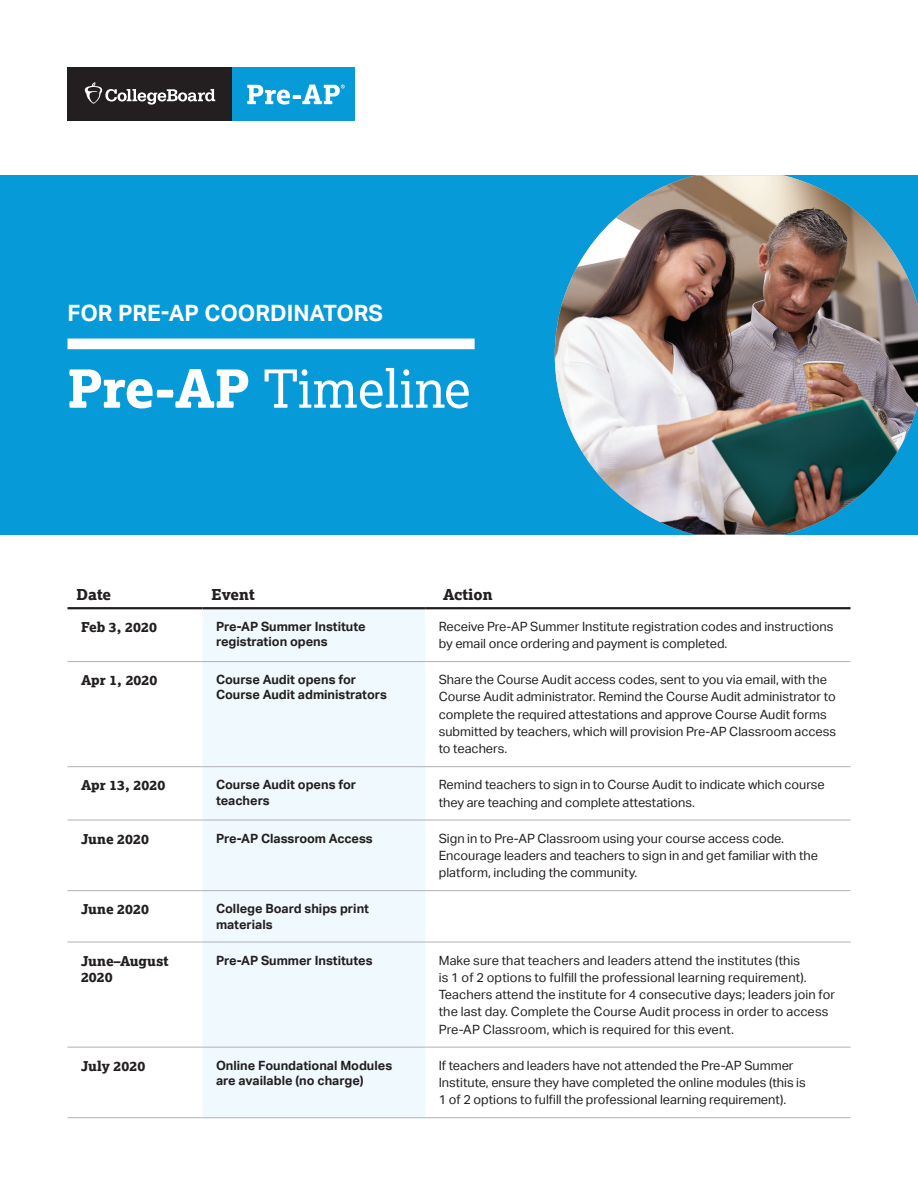
<style>
.page{position:relative;width:918px;height:1188px;background:#fff}
.page>*{position:absolute;margin:0;border:0;box-sizing:border-box;transform-origin:0 0}
.t1{font:52.5px "Lexia";color:#fff}
.t2{font:700 22.5px "Aktiv Grotesk";color:#fff}
.t3{font:800 15px "Lexia";color:#231f20}
.t4{font:800 13.5px/16.2px "Lexia";color:#231f20}
.t5{font:12.75px/17.2px "Aktiv Grotesk";color:#231f20}
.t6{font:700 12.75px/15.3px "Aktiv Grotesk";color:#231f20}
.s1{font-weight:800}
</style>
<div class="page">
<div style="left:0;top:176px;width:918px;height:359px;background:#069ad9"></div>
<img style="left:555px;top:176px;width:363px;height:359px">
<div style="left:68px;top:339px;width:407px;height:10px;background:#fff"></div>
<div style="left:202px;top:609px;width:223px;height:508px;background:#f0f9fd"></div>
<hr style="left:68px;top:607px;width:134px;height:2px;background:#231f20">
<hr style="left:202px;top:607px;width:223px;height:2px;background:#231f20">
<hr style="left:425px;top:607px;width:425px;height:2px;background:#231f20">
<hr style="left:68px;top:661px;width:134px;height:1px;background:#b0b1b5">
<hr style="left:202px;top:661px;width:223px;height:1px;background:#b0b1b5">
<hr style="left:425px;top:661px;width:425px;height:1px;background:#b0b1b5">
<hr style="left:68px;top:766px;width:134px;height:1px;background:#b0b1b5">
<hr style="left:202px;top:766px;width:223px;height:1px;background:#b0b1b5">
<hr style="left:425px;top:766px;width:425px;height:1px;background:#b0b1b5">
<hr style="left:68px;top:820px;width:134px;height:1px;background:#b0b1b5">
<hr style="left:202px;top:820px;width:223px;height:1px;background:#b0b1b5">
<hr style="left:425px;top:820px;width:425px;height:1px;background:#b0b1b5">
<hr style="left:68px;top:890px;width:134px;height:1px;background:#b0b1b5">
<hr style="left:202px;top:890px;width:223px;height:1px;background:#b0b1b5">
<hr style="left:425px;top:890px;width:425px;height:1px;background:#b0b1b5">
<hr style="left:68px;top:942px;width:134px;height:1px;background:#b0b1b5">
<hr style="left:202px;top:942px;width:223px;height:1px;background:#b0b1b5">
<hr style="left:425px;top:942px;width:425px;height:1px;background:#b0b1b5">
<hr style="left:68px;top:1047px;width:134px;height:1px;background:#b0b1b5">
<hr style="left:202px;top:1047px;width:223px;height:1px;background:#b0b1b5">
<hr style="left:425px;top:1047px;width:425px;height:1px;background:#b0b1b5">
<hr style="left:68px;top:1117px;width:134px;height:1px;background:#b0b1b5">
<hr style="left:202px;top:1117px;width:223px;height:1px;background:#b0b1b5">
<hr style="left:425px;top:1117px;width:425px;height:1px;background:#b0b1b5">
<div style="left:68px;top:68px;width:165px;height:54px;background:#231f20"></div>
<svg style="left:85px;top:82px;width:130px;height:23px"></svg>
<div style="left:233px;top:68px;width:122px;height:54px;background:#069ad9"></div>
<svg style="left:247px;top:85px;width:98px;height:20px"></svg>
<h2 class="t2" style="left:68px;top:300px;width:317px">FOR PRE-AP COORDINATORS</h2>
<h1 class="t1" style="left:68px;top:356px;width:405px"><span class="s1">Pre-AP</span> Timeline</h1>
<p class="t3" style="left:76px;top:584px;width:36px">Date</p>
<p class="t3" style="left:212px;top:584px;width:45px">Event</p>
<p class="t3" style="left:443px;top:584px;width:51px">Action</p>
<p class="t4" style="left:81px;top:619px;width:78px">Feb 3, 2020</p>
<p class="t6" style="left:216px;top:619px;width:151px">Pre-AP Summer Institute registration opens</p>
<p class="t5" style="left:439px;top:618px;width:396px">Receive Pre-AP Summer Institute registration codes and instructions by email once ordering and payment is completed.</p>
<p class="t4" style="left:81px;top:672px;width:78px">Apr 1, 2020</p>
<p class="t6" style="left:216px;top:672px;width:172px">Course Audit opens for<br>Course Audit administrators</p>
<p class="t5" style="left:439px;top:671px;width:399px">Share the Course Audit access codes, sent to you via email, with the Course Audit administrator. Remind the Course Audit administrator to complete the required attestations and approve Course Audit forms submitted by teachers, which will provision Pre-AP Classroom access to teachers.</p>
<p class="t4" style="left:81px;top:777px;width:86px">Apr 13, 2020</p>
<p class="t6" style="left:216px;top:777px;width:142px">Course Audit opens for teachers</p>
<p class="t5" style="left:439px;top:776px;width:387px">Remind teachers to sign in to Course Audit to indicate which course they are teaching and complete attestations.</p>
<p class="t4" style="left:81px;top:830px;width:69px">June 2020</p>
<p class="t6" style="left:216px;top:831px;width:158px">Pre-AP Classroom Access</p>
<p class="t5" style="left:439px;top:830px;width:381px">Sign in to Pre-AP Classroom using your course access code.<br>Encourage leaders and teachers to sign in and get familiar with the platform, including the community.</p>
<p class="t4" style="left:81px;top:901px;width:69px">June 2020</p>
<p class="t6" style="left:216px;top:901px;width:155px">College Board ships print materials</p>
<p class="t4" style="left:81px;top:952px;width:89px">June–August<br>2020</p>
<p class="t6" style="left:216px;top:953px;width:158px">Pre-AP Summer Institutes</p>
<p class="t5" style="left:439px;top:952px;width:398px">Make sure that teachers and leaders attend the institutes (this<br>is 1 of 2 options to fulfill the professional learning requirement).<br>Teachers attend the institute for 4 consecutive days; leaders join for the last day. Complete the Course Audit process in order to access Pre-AP Classroom, which is required for this event.</p>
<p class="t4" style="left:81px;top:1058px;width:66px">July 2020</p>
<p class="t6" style="left:216px;top:1058px;width:178px">Online Foundational Modules are available (no charge)</p>
<p class="t5" style="left:439px;top:1057px;width:368px">If teachers and leaders have not attended the Pre-AP Summer<br>Institute, ensure they have completed the online modules (this is<br>1 of 2 options to fulfill the professional learning requirement).</p>
</div>
